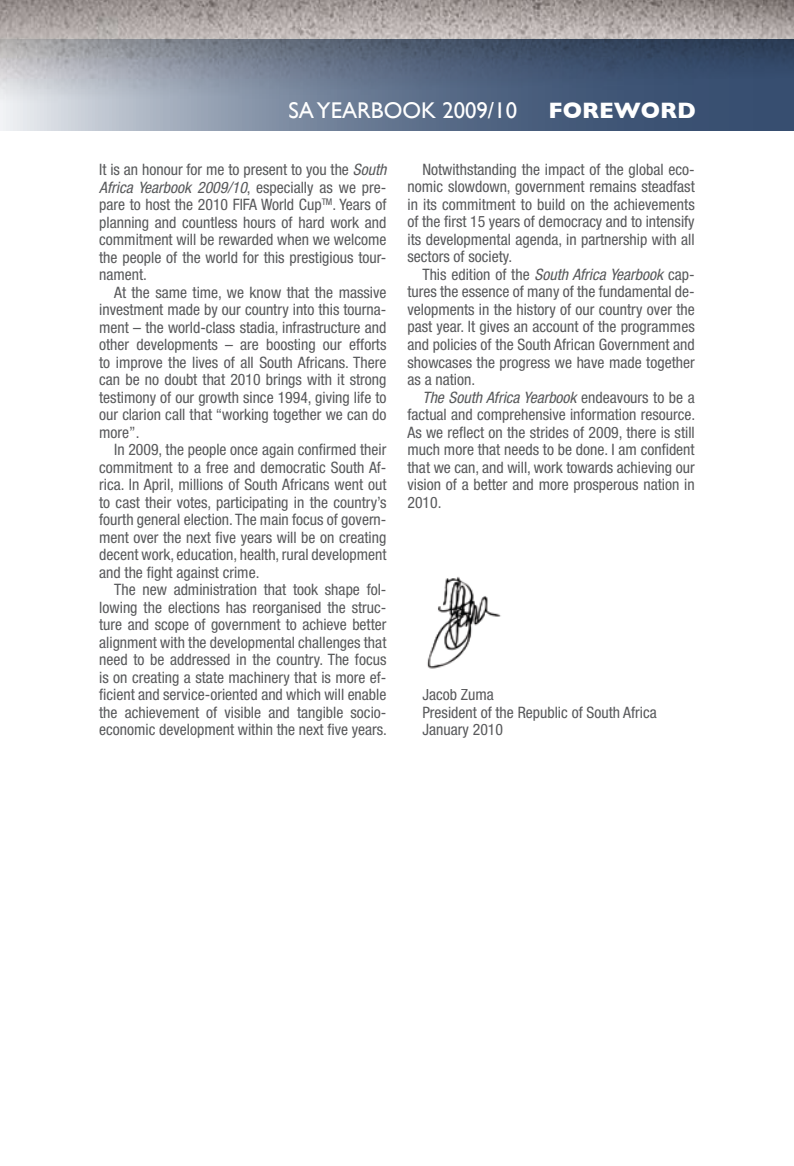
<style>
.page{position:relative;width:794px;height:1166px;background:#fff}
.page>*{position:absolute;margin:0;border:0;box-sizing:border-box;transform-origin:0 0}
.t1{font:22.75px "Gill Sans";color:#fff}
.t2{font:700 22.75px "Gill Sans";color:#fff}
.t3{font:condensed 15.75px/17.5px "Helvetica Neue";color:#58595b;text-align:justify}
.s1{font-style:italic}
</style>
<div class="page">
<img style="left:0;top:0;width:794px;height:40px">
<svg style="left:0;top:40px;width:794px;height:91px;background:#6b7990"></svg>
<img style="left:427px;top:577px;width:74px;height:92px">
<h1 class="t1" style="left:288px;top:97px;width:230px">SA YEARBOOK 2009/10</h1>
<h1 class="t2" style="left:548px;top:97px;width:149px">FOREWORD</h1>
<p class="t3" style="left:99px;top:161px;width:289px">It is an honour for me to present to you the <span class="s1">South Africa Yearbook 2009/10</span>, especially as we pre&shy;pare to host the 2010 FIFA World Cup<sup>TM</sup>. Years of planning and countless hours of hard work and commitment will be rewarded when we welcome the people of the world for this prestigious tour&shy;nament.</p>
<p class="t3" style="left:99px;top:283px;width:289px;text-indent:15px">At the same time, we know that the massive investment made by our country into this tourna&shy;ment – the world-class stadia, infrastructure and other developments – are boosting our efforts to improve the lives of all South Africans. There can be no doubt that 2010 brings with it strong testimony of our growth since 1994, giving life to our clarion call that “working together we can do more”.</p>
<p class="t3" style="left:99px;top:441px;width:289px;text-indent:15px">In 2009, the people once again confirmed their commitment to a free and democratic South Af&shy;rica. In April, millions of South Africans went out to cast their votes, participating in the country’s fourth general election. The main focus of govern&shy;ment over the next five years will be on creating decent work, education, health, rural development and the fight against crime.</p>
<p class="t3" style="left:99px;top:581px;width:289px;text-indent:15px">The new administration that took shape fol&shy;lowing the elections has reorganised the struc&shy;ture and scope of government to achieve better alignment with the developmental challenges that need to be addressed in the country. The focus is on creating a state machinery that is more ef&shy;ficient and service-oriented and which will enable the achievement of visible and tangible socio&shy;economic development within the next five years.</p>
<p class="t3" style="left:407px;top:161px;width:289px;text-indent:15px">Notwithstanding the impact of the global eco&shy;nomic slowdown, government remains steadfast in its commitment to build on the achievements of the first 15 years of democracy and to intensify its developmental agenda, in partnership with all sectors of society.</p>
<p class="t3" style="left:407px;top:266px;width:289px;text-indent:15px">This edition of the <span class="s1">South Africa Yearbook</span> cap&shy;tures the essence of many of the fundamental de&shy;velopments in the history of our country over the past year. It gives an account of the programmes and policies of the South African Government and showcases the progress we have made together as a nation.</p>
<p class="t3" style="left:407px;top:388px;width:289px;text-indent:15px"><span class="s1">The South Africa Yearbook</span> endeavours to be a factual and comprehensive information resource.<br>As we reflect on the strides of 2009, there is still much more that needs to be done. I am confident that we can, and will, work towards achieving our vision of a better and more prosperous nation in 2010.</p>
<p class="t3" style="left:422px;top:685px;width:236px;text-align:left">Jacob Zuma<br>President of the Republic of South Africa<br>January 2010</p>
</div>
